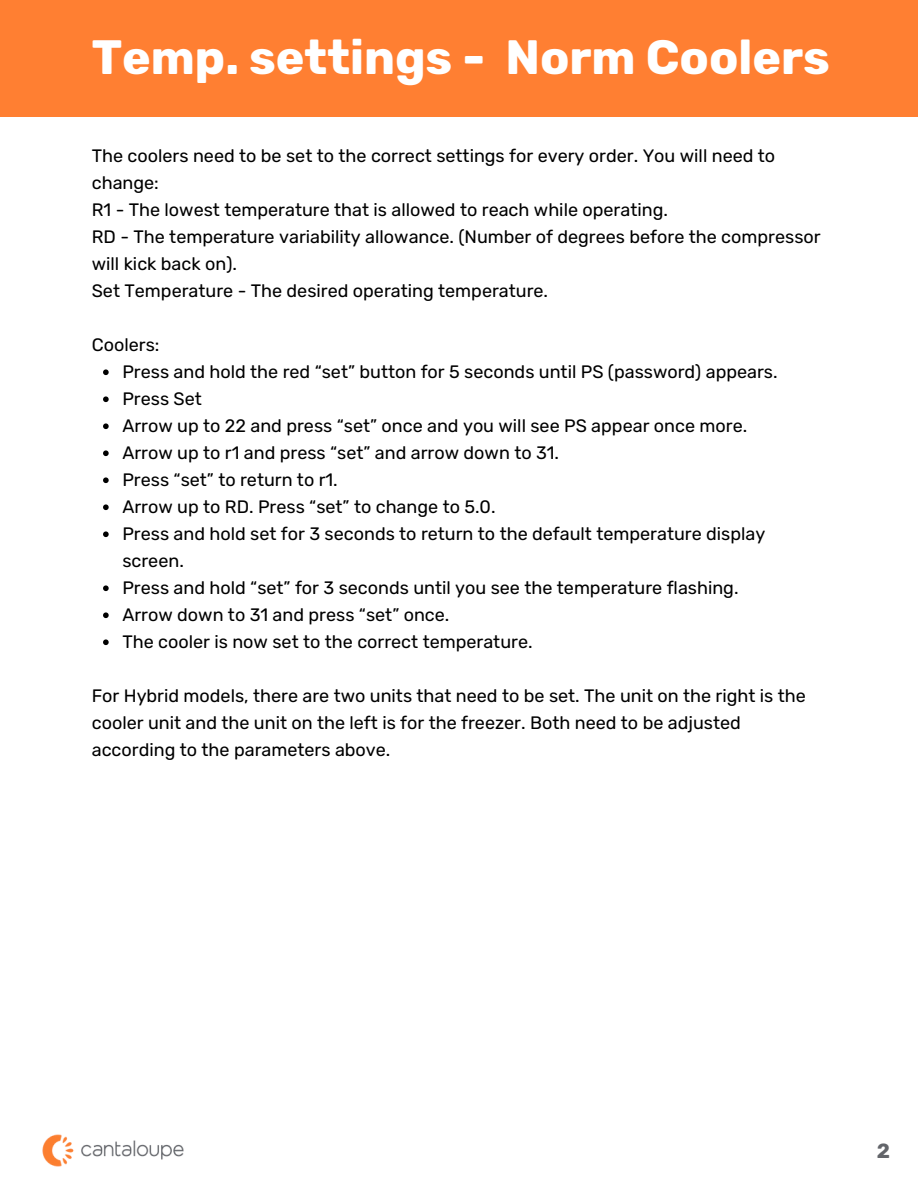
<style>
.page{position:relative;width:918px;height:1188px;background:#fff}
.page>*{position:absolute;margin:0;border:0;box-sizing:border-box;transform-origin:0 0}
.t1{font:700 48px "Rubik";color:#fff}
.t2{font:700 20.4px "Rubik";color:#63656a}
.t3{font:18px/27px "Rubik";color:#000}
</style>
<div class="page">
<svg style="left:103px;top:369px;width:6px;height:6px"></svg>
<svg style="left:103px;top:396px;width:6px;height:6px"></svg>
<svg style="left:103px;top:423px;width:6px;height:6px"></svg>
<svg style="left:103px;top:450px;width:6px;height:6px"></svg>
<svg style="left:103px;top:477px;width:6px;height:6px"></svg>
<svg style="left:103px;top:504px;width:6px;height:6px"></svg>
<svg style="left:103px;top:531px;width:6px;height:6px"></svg>
<svg style="left:103px;top:585px;width:6px;height:6px"></svg>
<svg style="left:103px;top:612px;width:6px;height:6px"></svg>
<svg style="left:103px;top:639px;width:6px;height:6px"></svg>
<img style="left:42px;top:1134px;width:142px;height:33px">
<div style="left:0;top:0;width:918px;height:116px;background:#ff7f32"></div>
<p class="t1" style="left:92px;top:29px;width:740px">Temp. settings - Norm Coolers</p>
<h1 class="t3" style="left:92px;top:143px;width:685px">The coolers need to be set to the correct settings for every order. You will need to change:</h1>
<p class="t3" style="left:92px;top:197px;width:578px">R1 - The lowest temperature that is allowed to reach while operating.</p>
<p class="t3" style="left:92px;top:224px;width:730px">RD - The temperature variability allowance. (Number of degrees before the compressor will kick back on).</p>
<p class="t3" style="left:92px;top:278px;width:458px">Set Temperature - The desired operating temperature.</p>
<p class="t3" style="left:92px;top:332px;width:69px">Coolers:</p>
<p class="t3" style="left:122px;top:359px;width:657px">Press and hold the red “set” button for 5 seconds until PS (password) appears.</p>
<p class="t3" style="left:122px;top:386px;width:81px">Press Set</p>
<p class="t3" style="left:122px;top:413px;width:626px">Arrow up to 22 and press “set” once and you will see PS appear once more.</p>
<p class="t3" style="left:122px;top:440px;width:438px">Arrow up to r1 and press “set” and arrow down to 31.</p>
<p class="t3" style="left:122px;top:467px;width:217px">Press “set” to return to r1.</p>
<p class="t3" style="left:122px;top:494px;width:375px">Arrow up to RD. Press “set” to change to 5.0.</p>
<p class="t3" style="left:122px;top:521px;width:644px">Press and hold set for 3 seconds to return to the default temperature display screen.</p>
<p class="t3" style="left:122px;top:575px;width:618px">Press and hold “set” for 3 seconds until you see the temperature flashing.</p>
<p class="t3" style="left:122px;top:602px;width:329px">Arrow down to 31 and press “set” once.</p>
<p class="t3" style="left:122px;top:629px;width:412px">The cooler is now set to the correct temperature.</p>
<p class="t3" style="left:92px;top:683px;width:716px">For Hybrid models, there are two units that need to be set. The unit on the right is the cooler unit and the unit on the left is for the freezer. Both need to be adjusted according to the parameters above.</p>
<p class="t2" style="left:877px;top:1139px;width:15px">2</p>
</div>
